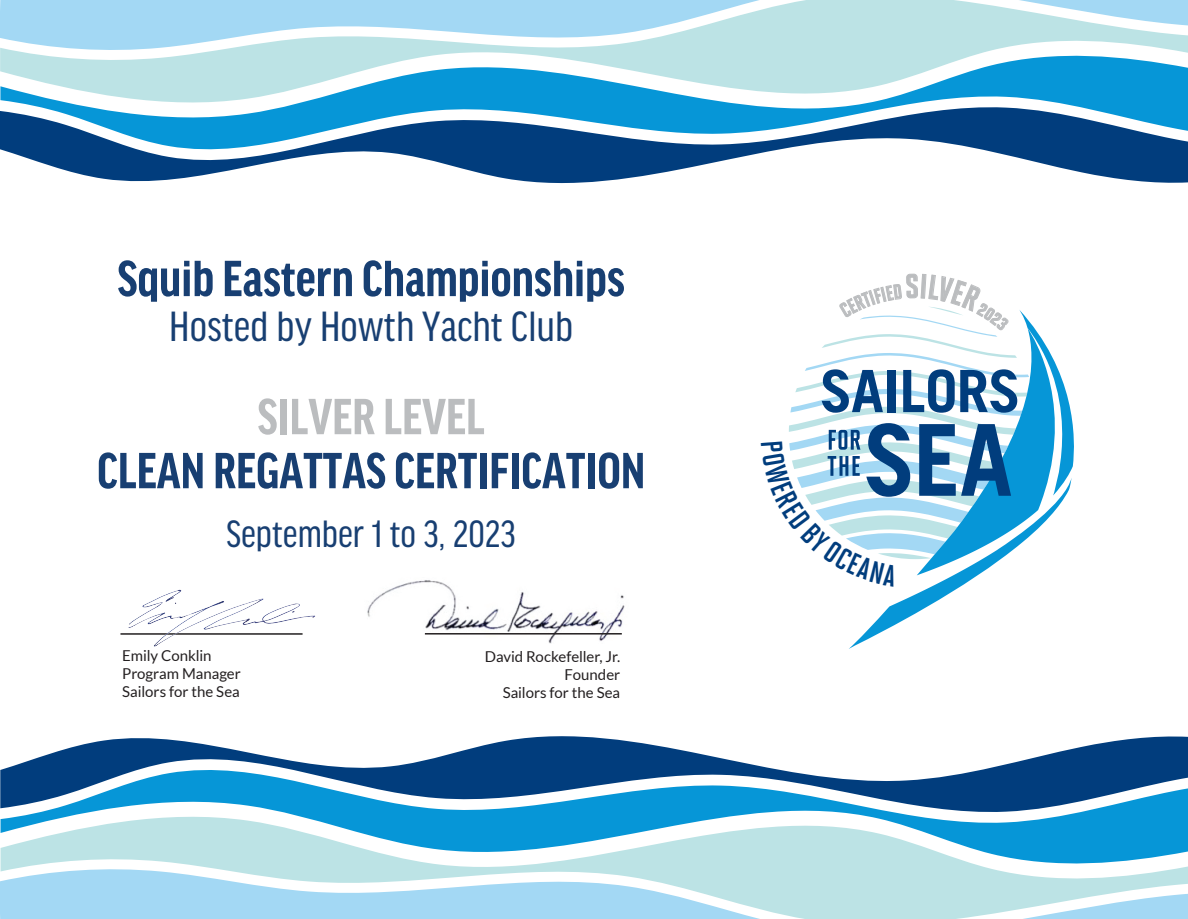
<style>
.page{position:relative;width:1188px;height:919px;background:#fff}
.page>*{position:absolute;margin:0;border:0;box-sizing:border-box;transform-origin:0 0}
.t1{font:700 condensed 54px "Good Headline OT";color:#183f72}
.t2{font:700 condensed 54px "Good Headline OT";color:#bbbdbf}
.t3{font:45px "Good Headline OT Cond News";color:#183f72}
.t4{font:40.5px "Good Headline OT Cond News";color:#183f72}
.t5{font:15px/18px "Lato";color:#231f20;text-align:right}
</style>
<div class="page">
<img style="left:367px;top:580px;width:258px;height:63px">
<hr style="left:425px;top:633px;width:197px;height:1px;background:#231f20">
<hr style="left:120px;top:633px;width:183px;height:1px;background:#231f20">
<img style="left:129px;top:589px;width:186px;height:58px">
<svg style="left:0;top:736px;width:1188px;height:73px"></svg>
<svg style="left:1px;top:869px;width:1187px;height:49px"></svg>
<svg style="left:1px;top:758px;width:1187px;height:111px"></svg>
<svg style="left:36px;top:161px;width:1152px;height:23px"></svg>
<svg style="left:0;top:0;width:1188px;height:50px"></svg>
<svg style="left:0;top:50px;width:1188px;height:111px"></svg>
<svg style="left:1018px;top:0;width:170px;height:25px"></svg>
<svg style="left:789px;top:273px;width:285px;height:376px"></svg>
<h1 class="t1" style="left:117px;top:253px;width:509px">Squib Eastern Championships</h1>
<h2 class="t3" style="left:169px;top:305px;width:405px">Hosted by Howth Yacht Club</h2>
<h1 class="t2" style="left:258px;top:391px;width:229px">SILVER LEVEL</h1>
<h1 class="t1" style="left:97px;top:445px;width:550px">CLEAN REGATTAS CERTIFICATION</h1>
<h3 class="t4" style="left:227px;top:514px;width:291px">September 1 to 3, 2023</h3>
<p class="t5" style="left:122px;top:646px;width:120px;text-align:left">Emily Conklin<br>Program Manager<br>Sailors for the Sea</p>
<p class="t5" style="left:485px;top:647px;width:137px">David Rockefeller, Jr.<br>Founder<br>Sailors for the Sea</p>
</div>
